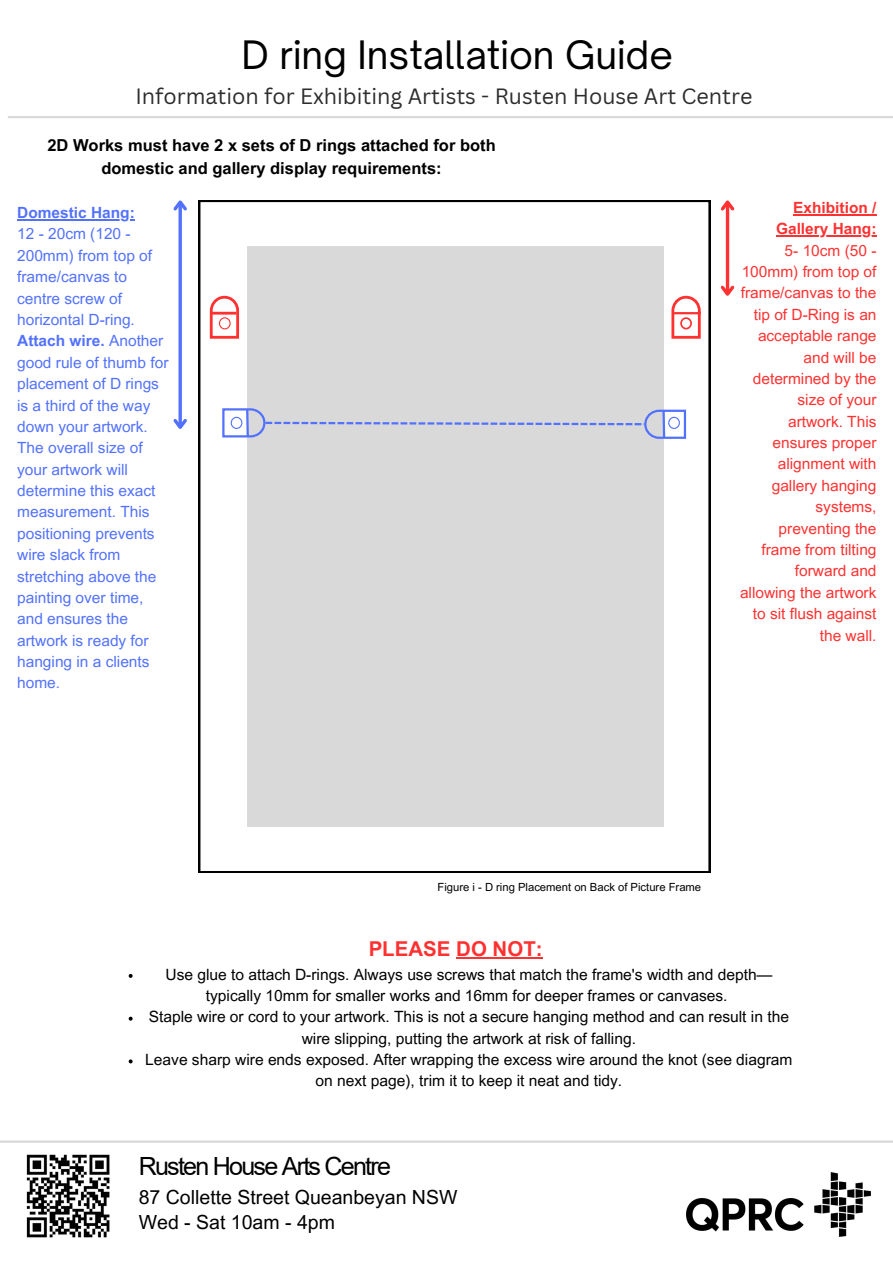
<style>
.page{position:relative;width:893px;height:1263px;background:#fff}
.page>*{position:absolute;margin:0;border:0;box-sizing:border-box;transform-origin:0 0}
.t1{font:37.5px "Open Sauce One";color:#000}
.t2{font:25.05px "Arial";letter-spacing:-.07em;color:#000}
.t3{font:21.52px "Canva Sans";color:#2d2d2e}
.t4{font:700 20.48px "Arial MT Pro";color:#ff3131}
.t5{font:19.5px "Arial MT Pro";color:#000}
.t6{font:700 16.5px/23.1px "Arial MT Pro";color:#000;text-align:center}
.t7{font:15.52px/21.4px "Arial MT Pro";color:#000;text-align:center}
.t8{font:15.45px/21.4px "Arial MT Pro";color:#5271ff}
.t9{font:15.45px/21.4px "Arial MT Pro";color:#ff3131;text-align:right}
.t10{font:700 15.45px "Arial MT Pro";color:#ff3131}
.t11{font:11.25px "Arial MT Pro";color:#000}
.s1{font-weight:700}
</style>
<div class="page">
<img style="left:686px;top:1173px;width:184px;height:63px">
<img style="left:26px;top:1154px;width:84px;height:84px">
<svg style="left:199px;top:200px;width:511px;height:673px"></svg>
<div style="left:247px;top:247px;width:417px;height:580px;background:#d9d9d9"></div>
<hr style="left:726px;top:202px;width:3px;height:92px;background:#ff3131">
<svg style="left:720px;top:200px;width:15px;height:14px"></svg>
<svg style="left:720px;top:283px;width:15px;height:13px"></svg>
<svg style="left:178px;top:214px;width:4px;height:202px"></svg>
<svg style="left:173px;top:200px;width:14px;height:14px"></svg>
<svg style="left:173px;top:416px;width:14px;height:13px"></svg>
<svg style="left:671px;top:296px;width:29px;height:43px"></svg>
<svg style="left:210px;top:296px;width:29px;height:43px"></svg>
<svg style="left:222px;top:407px;width:464px;height:33px"></svg>
<hr style="left:17px;top:219px;width:118px;height:1px;background:#5271ff">
<hr style="left:793px;top:214px;width:83px;height:1px;background:#ff3131">
<hr style="left:776px;top:235px;width:100px;height:2px;background:#ff3131">
<hr style="left:8px;top:116px;width:885px;height:2px;background:#d9d9d9">
<svg style="left:456px;top:957px;width:15px;height:2px"></svg>
<hr style="left:471px;top:957px;width:71px;height:2px;background:#ff3131">
<svg style="left:129px;top:974px;width:4px;height:4px"></svg>
<svg style="left:129px;top:1017px;width:4px;height:3px"></svg>
<svg style="left:129px;top:1059px;width:4px;height:4px"></svg>
<hr style="left:0;top:1140px;width:893px;height:3px;background:#d9d9d9">
<h1 class="t1" style="left:241px;top:31px;width:433px">D ring Installation Guide</h1>
<h4 class="t3" style="left:135px;top:81px;width:618px">Information for Exhibiting Artists - Rusten House Art Centre</h4>
<p class="t6" style="left:47px;top:136px;width:450px">2D Works must have 2 x sets of D rings attached for both domestic and gallery display requirements:</p>
<p class="t8" style="left:17px;top:204px;width:153px"><span class="s1">Domestic Hang:<br></span>12 - 20cm (120 -<br>200mm) from top of frame/canvas to centre screw of horizontal D-ring.<br><span class="s1">Attach wire.</span> Another good rule of thumb for placement of D rings is a third of the way down your artwork.<br>The overall size of your artwork will determine this exact measurement. This positioning prevents wire slack from stretching above the painting over time, and ensures the artwork is ready for hanging in a clients home.</p>
<p class="t10" style="left:793px;top:202px;width:85px">Exhibition /</p>
<p class="t9" style="left:740px;top:220px;width:138px"><span class="s1">Gallery Hang:<br></span>5- 10cm (50 -<br>100mm) from top of frame/canvas to the tip of D-Ring is an acceptable range and will be determined by the size of your artwork. This ensures proper alignment with gallery hanging systems, preventing the frame from tilting forward and allowing the artwork to sit flush against the wall.</p>
<p class="t11" style="left:437px;top:882px;width:265px">Figure i - D ring Placement on Back of Picture Frame</p>
<p class="t4" style="left:369px;top:941px;width:175px">PLEASE DO NOT:</p>
<p class="t7" style="left:165px;top:965px;width:608px">Use glue to attach D-rings. Always use screws that match the frame's width and depth— typically 10mm for smaller works and 16mm for deeper frames or canvases.</p>
<p class="t7" style="left:149px;top:1008px;width:641px">Staple wire or cord to your artwork. This is not a secure hanging method and can result in the wire slipping, putting the artwork at risk of falling.</p>
<h6 class="t7" style="left:145px;top:1051px;width:648px">Leave sharp wire ends exposed. After wrapping the excess wire around the knot (see diagram on next page), trim it to keep it neat and tidy.</h6>
<p class="t2" style="left:139px;top:1152px;width:254px">Rusten House Arts Centre</p>
<h5 class="t5" style="left:139px;top:1189px;width:320px">87 Collette Street Queanbeyan NSW</h5>
<h6 class="t5" style="left:139px;top:1215px;width:198px">Wed - Sat 10am - 4pm</h6>
</div>
